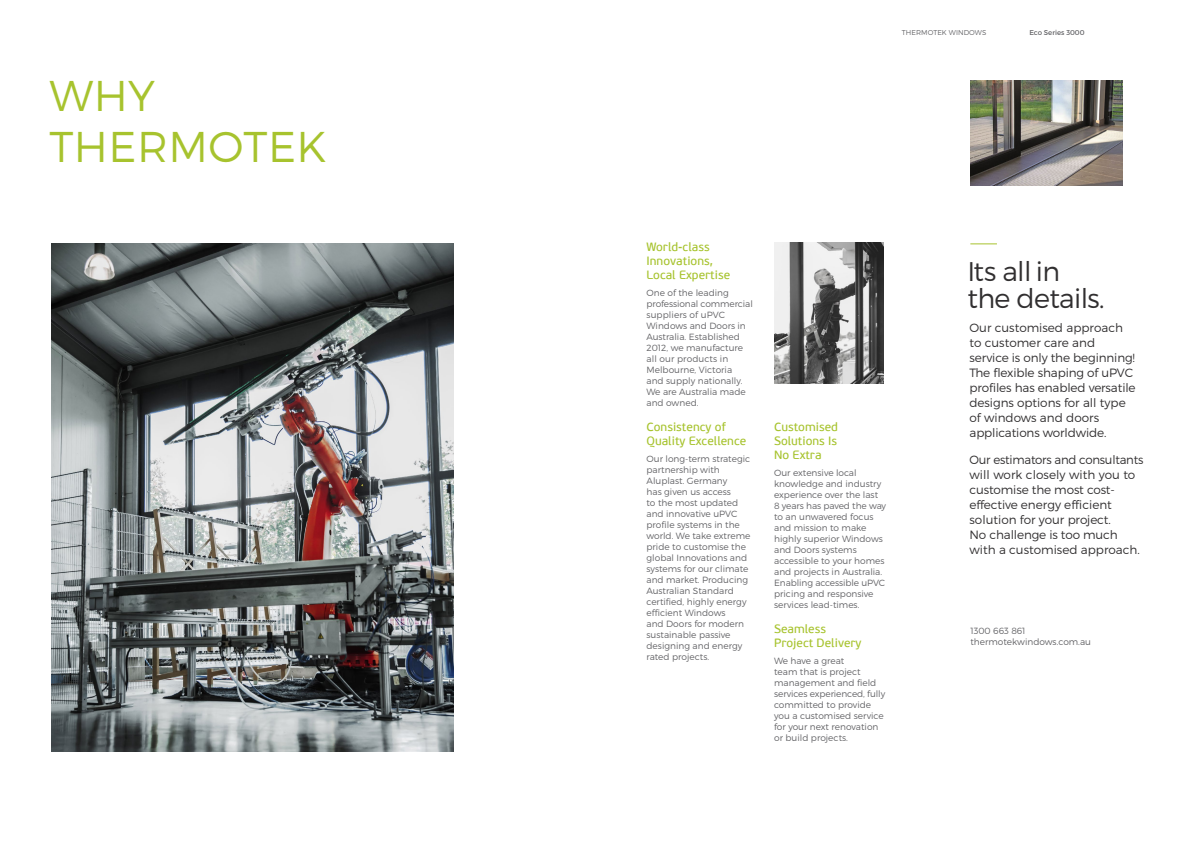
<style>
.page{position:relative;width:1191px;height:842px;background:#fff}
.page>*{position:absolute;margin:0;border:0;box-sizing:border-box;transform-origin:0 0}
.Heading1{font:300 43px/51px "Montserrat";letter-spacing:.01em;color:#a7c32e}
.t1{font:300 27px/27px "Montserrat";letter-spacing:-.025em;color:#312f30}
.Body{font:300 12px/15px "Montserrat";letter-spacing:-.01em;color:#312f30}
.Subheading1{font:12px/14px "PF Beau Sans Pro Bbook";color:#a7c32e}
.Body-2{font:300 9px/11px "Montserrat";color:#636366}
.t2{font:300 7px "Montserrat";letter-spacing:.01em;color:#636366}
.t3{font:7px "Montserrat";color:#636366}
</style>
<div class="page">
<img style="left:51px;top:244px;width:402px;height:508px">
<img style="left:970px;top:81px;width:152px;height:105px">
<img style="left:774px;top:242px;width:109px;height:142px">
<svg style="left:970px;top:243px;width:27px;height:1px"></svg>
<p class="Heading1" style="left:50px;top:70px;width:278px">WHY<br>THERMOTEK</p>
<p class="t2" style="left:901px;top:28px;width:86px">THERMOTEK WINDOWS</p>
<p class="t3" style="left:1029px;top:28px;width:57px">Eco Series 3000</p>
<p class="Subheading1" style="left:646px;top:241px;width:85px">World-class<br>Innovations,<br>Local Expertise</p>
<p class="Body-2" style="left:646px;top:287px;width:108px">One of the leading professional commercial suppliers of uPVC<br>Windows and Doors in<br>Australia. Established<br>2012, we manufacture all our products in<br>Melbourne, Victoria<br>and supply nationally.<br>We are Australia made and owned.</p>
<p class="Subheading1" style="left:646px;top:421px;width:101px">Consistency of<br>Quality Excellence</p>
<p class="Body-2" style="left:646px;top:453px;width:105px">Our long-term strategic partnership with<br>Aluplast. Germany<br>has given us access<br>to the most updated and innovative uPVC profile systems in the world. We take extreme pride to customise the global Innovations and systems for our climate and market. Producing<br>Australian Standard certified, highly energy efficient Windows<br>and Doors for modern sustainable passive designing and energy rated projects.</p>
<p class="Subheading1" style="left:774px;top:421px;width:65px;text-align:justify">Customised Solutions Is No Extra</p>
<p class="Body-2" style="left:774px;top:467px;width:113px">Our extensive local knowledge and industry experience over the last<br>8 years has paved the way to an unwavered focus and mission to make highly superior Windows and Doors systems accessible to your homes and projects in Australia.<br>Enabling accessible uPVC pricing and responsive services lead-times.</p>
<p class="Subheading1" style="left:774px;top:623px;width:89px">Seamless<br>Project Delivery</p>
<p class="Body-2" style="left:774px;top:655px;width:113px">We have a great<br>team that is project management and field services experienced, fully committed to provide you a customised service for your next renovation or build projects.</p>
<p class="t1" style="left:967px;top:258px;width:138px">Its all in the details.</p>
<p class="Body" style="left:969px;top:320px;width:168px">Our customised approach to customer care and service is only the beginning!<br>The flexible shaping of uPVC profiles has enabled versatile designs options for all type of windows and doors applications worldwide.</p>
<p class="Body" style="left:969px;top:452px;width:175px">Our estimators and consultants will work closely with you to customise the most cost&shy;effective energy efficient solution for your project.<br>No challenge is too much with a customised approach.</p>
<p class="Body-2" style="left:970px;top:625px;width:122px">1300 663 861 thermotekwindows.com.au</p>
</div>
